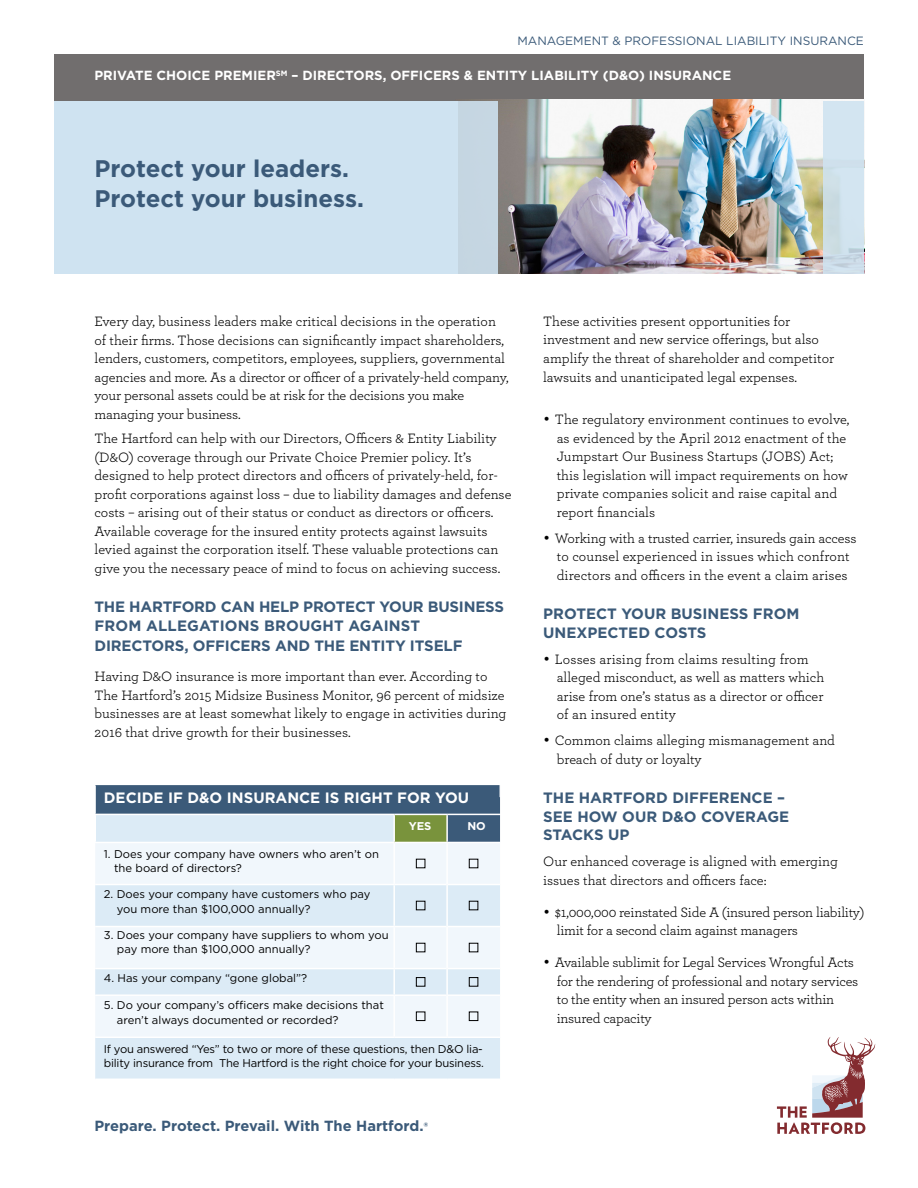
<style>
.page{position:relative;width:918px;height:1188px;background:#fff}
.page>*{position:absolute;margin:0;border:0;box-sizing:border-box;transform-origin:0 0}
.t1{font:700 24px/30px "Gotham";color:#3b5a79}
.t2{font:700 15px/19.5px "Gotham";letter-spacing:-.005em;color:#3b5a79}
.t3{font:700 15px "Gotham";color:#fff}
.t4{font:700 14.7px "Gotham";color:#3b5a79}
.t5{font:14.25px/18.5px "Archer";color:#000}
.t6{font:700 13.2px "Gotham";color:#fff}
.t7{font:12px "Gotham";color:#3b5a79}
.t8{font:11.25px/14.2px "Gotham";color:#000}
.t9{font:11.25px/14.2px "Gotham";letter-spacing:-.02em;color:#000}
.t10{font:700 11.25px "Gotham";color:#fff}
.s1{font-size:12px}
.s2{font-family:"Gotham";font-size:15px}
</style>
<div class="page">
<div style="left:54px;top:54px;width:810px;height:47px;background:#716e6e"></div>
<img style="left:474px;top:100px;width:390px;height:174px">
<div style="left:54px;top:101px;width:403px;height:173px;background:#cfe3f1"></div>
<div style="left:457px;top:101px;width:41px;height:173px;background:#c5d6e2"></div>
<div style="left:824px;top:101px;width:40px;height:173px;background:linear-gradient(to right,#cedfe8,#d2e4f1)"></div>
<svg style="left:777px;top:1037px;width:98px;height:97px"></svg>
<div style="left:95px;top:1038px;width:405px;height:41px;background:#dcebf6"></div>
<svg style="left:95px;top:843px;width:405px;height:193px;fill:#f1f7fc"></svg>
<svg style="left:95px;top:785px;width:405px;height:57px;background:#7b94a4"></svg>
<hr style="left:393px;top:843px;width:2px;height:41px;background:#fff">
<hr style="left:95px;top:884px;width:299px;height:1px;background:#fff">
<hr style="left:394px;top:884px;width:52px;height:1px;background:#fff">
<hr style="left:393px;top:885px;width:2px;height:41px;background:#fff">
<hr style="left:448px;top:884px;width:52px;height:1px;background:#fff">
<hr style="left:95px;top:926px;width:299px;height:1px;background:#fff">
<hr style="left:394px;top:926px;width:52px;height:1px;background:#fff">
<hr style="left:393px;top:927px;width:2px;height:41px;background:#fff">
<hr style="left:448px;top:926px;width:52px;height:1px;background:#fff">
<hr style="left:95px;top:968px;width:299px;height:1px;background:#fff">
<hr style="left:394px;top:968px;width:52px;height:1px;background:#fff">
<hr style="left:393px;top:969px;width:2px;height:25px;background:#fff">
<hr style="left:448px;top:968px;width:52px;height:1px;background:#fff">
<hr style="left:95px;top:994px;width:299px;height:2px;background:#fff">
<hr style="left:394px;top:994px;width:52px;height:2px;background:#fff">
<hr style="left:393px;top:996px;width:2px;height:41px;background:#fff">
<hr style="left:448px;top:994px;width:52px;height:2px;background:#fff">
<hr style="left:393px;top:815px;width:2px;height:27px;background:#fff">
<hr style="left:94px;top:814px;width:300px;height:1px;background:#fff">
<hr style="left:94px;top:815px;width:2px;height:27px;background:#fff">
<hr style="left:394px;top:814px;width:53px;height:1px;background:#fff">
<hr style="left:447px;top:814px;width:54px;height:1px;background:#fff">
<hr style="left:446px;top:815px;width:2px;height:27px;background:#fff">
<hr style="left:446px;top:843px;width:2px;height:42px;background:#fff">
<hr style="left:446px;top:885px;width:2px;height:42px;background:#fff">
<hr style="left:446px;top:927px;width:2px;height:42px;background:#fff">
<hr style="left:446px;top:969px;width:2px;height:26px;background:#fff">
<hr style="left:446px;top:995px;width:2px;height:42px;background:#fff">
<div style="left:416px;top:859px;width:9px;height:9px;border:1px solid #000"></div>
<div style="left:416px;top:901px;width:9px;height:9px;border:1px solid #000"></div>
<div style="left:469px;top:901px;width:9px;height:9px;border:1px solid #000"></div>
<div style="left:416px;top:943px;width:9px;height:9px;border:1px solid #000"></div>
<div style="left:416px;top:977px;width:9px;height:10px;border:1px solid #000"></div>
<div style="left:469px;top:977px;width:9px;height:10px;border:1px solid #000"></div>
<div style="left:416px;top:1012px;width:9px;height:9px;border:1px solid #000"></div>
<div style="left:469px;top:1012px;width:9px;height:9px;border:1px solid #000"></div>
<p class="t7" style="left:517px;top:34px;width:348px">MANAGEMENT &amp; PROFESSIONAL LIABILITY INSURANCE</p>
<p class="t6" style="left:94px;top:67px;width:638px">PRIVATE CHOICE PREMIER<sup>SM</sup> – DIRECTORS, OFFICERS &amp; ENTITY LIABILITY (D&amp;O) INSURANCE</p>
<h1 class="t1" style="left:95px;top:154px;width:271px">Protect your leaders.<br>Protect your business.</h1>
<p class="t5" style="left:94px;top:311px;width:416px">Every day, business leaders make critical decisions in the operation of their firms. Those decisions can significantly impact shareholders, lenders, customers, competitors, employees, suppliers, governmental agencies and more. As a director or officer of a privately-held company, your personal assets could be at risk for the decisions you make managing your business.</p>
<p class="t5" style="left:94px;top:429px;width:418px">The Hartford can help with our Directors, Officers &amp; Entity Liability (D&amp;O) coverage through our Private Choice Premier policy. It’s designed to help protect directors and officers of privately-held, for&shy;profit corporations against loss – due to liability damages and defense costs – arising out of their status or conduct as directors or officers.<br>Available coverage for the insured entity protects against lawsuits levied against the corporation itself. These valuable protections can give you the necessary peace of mind to focus on achieving success.</p>
<p class="t2" style="left:94px;top:597px;width:411px">THE HARTFORD CAN HELP PROTECT YOUR BUSINESS<br>FROM ALLEGATIONS BROUGHT AGAINST<br>DIRECTORS, OFFICERS AND THE ENTITY ITSELF</p>
<p class="t5" style="left:94px;top:667px;width:413px">Having D&amp;O insurance is more important than ever. According to The Hartford’s 2015 Midsize Business Monitor, 96 percent of midsize businesses are at least somewhat likely to engage in activities during 2016 that drive growth for their businesses.</p>
<p class="t3" style="left:104px;top:787px;width:367px">DECIDE IF D&amp;O INSURANCE IS RIGHT FOR YOU</p>
<p class="t8" style="left:114px;top:847px;width:266px;text-indent:-10px">1. Does your company have owners who aren’t on the board of directors?</p>
<p class="t8" style="left:117px;top:887px;width:255px;text-indent:-13px">2. Does your company have customers who pay you more than $100,000 annually?</p>
<p class="t8" style="left:117px;top:928px;width:273px;text-indent:-13px">3. Does your company have suppliers to whom you pay more than $100,000 annually?</p>
<p class="t8" style="left:104px;top:971px;width:205px">4. Has your company “gone global”?</p>
<p class="t8" style="left:117px;top:997px;width:268px;line-height:15px;text-indent:-13px">5. Do your company’s officers make decisions that aren’t always documented or recorded?</p>
<p class="t10" style="left:409px;top:818px;width:24px">YES</p>
<p class="t10" style="left:467px;top:818px;width:20px">NO</p>
<p class="t9" style="left:104px;top:1041px;width:381px">If you answered “Yes” to two or more of these questions, then D&amp;O lia&shy;bility insurance from The Hartford is the right choice for your business.</p>
<p class="t4" style="left:94px;top:1116px;width:335px">Prepare. Protect. Prevail. With The Hartford.<span class="s1">®</span></p>
<p class="t5" style="left:543px;top:311px;width:292px">These activities present opportunities for investment and new service offerings, but also amplify the threat of shareholder and competitor lawsuits and unanticipated legal expenses.</p>
<p class="t5" style="left:557px;top:409px;width:294px;text-indent:-13px"><span class="s2">•</span> The regulatory environment continues to evolve, as evidenced by the April 2012 enactment of the Jumpstart Our Business Startups (JOBS) Act; this legislation will impact requirements on how private companies solicit and raise capital and report financials</p>
<p class="t5" style="left:543px;top:528px;width:315px;text-align:center"><span class="s2">•</span> Working with a trusted carrier, insureds gain access to counsel experienced in issues which confront directors and officers in the event a claim arises</p>
<p class="t2" style="left:543px;top:604px;width:258px;line-height:18.6px">PROTECT YOUR BUSINESS FROM<br>UNEXPECTED COSTS</p>
<p class="t5" style="left:557px;top:649px;width:269px;text-indent:-14px"><span class="s2">•</span> Losses arising from claims resulting from alleged misconduct, as well as matters which arise from one’s status as a director or officer of an insured entity</p>
<p class="t5" style="left:557px;top:731px;width:280px;text-indent:-13px"><span class="s2">•</span> Common claims alleging mismanagement and breach of duty or loyalty</p>
<p class="t2" style="left:543px;top:789px;width:247px;line-height:18.5px">THE HARTFORD DIFFERENCE –<br>SEE HOW OUR D&amp;O COVERAGE<br>STACKS UP</p>
<p class="t5" style="left:543px;top:852px;width:296px">Our enhanced coverage is aligned with emerging issues that directors and officers face:</p>
<p class="t5" style="left:557px;top:902px;width:309px;text-indent:-13px"><span class="s2">•</span> $1,000,000 reinstated Side A (insured person liability) limit for a second claim against managers</p>
<p class="t5" style="left:557px;top:953px;width:303px;text-indent:-13px"><span class="s2">•</span> Available sublimit for Legal Services Wrongful Acts for the rendering of professional and notary services to the entity when an insured person acts within insured capacity</p>
</div>
